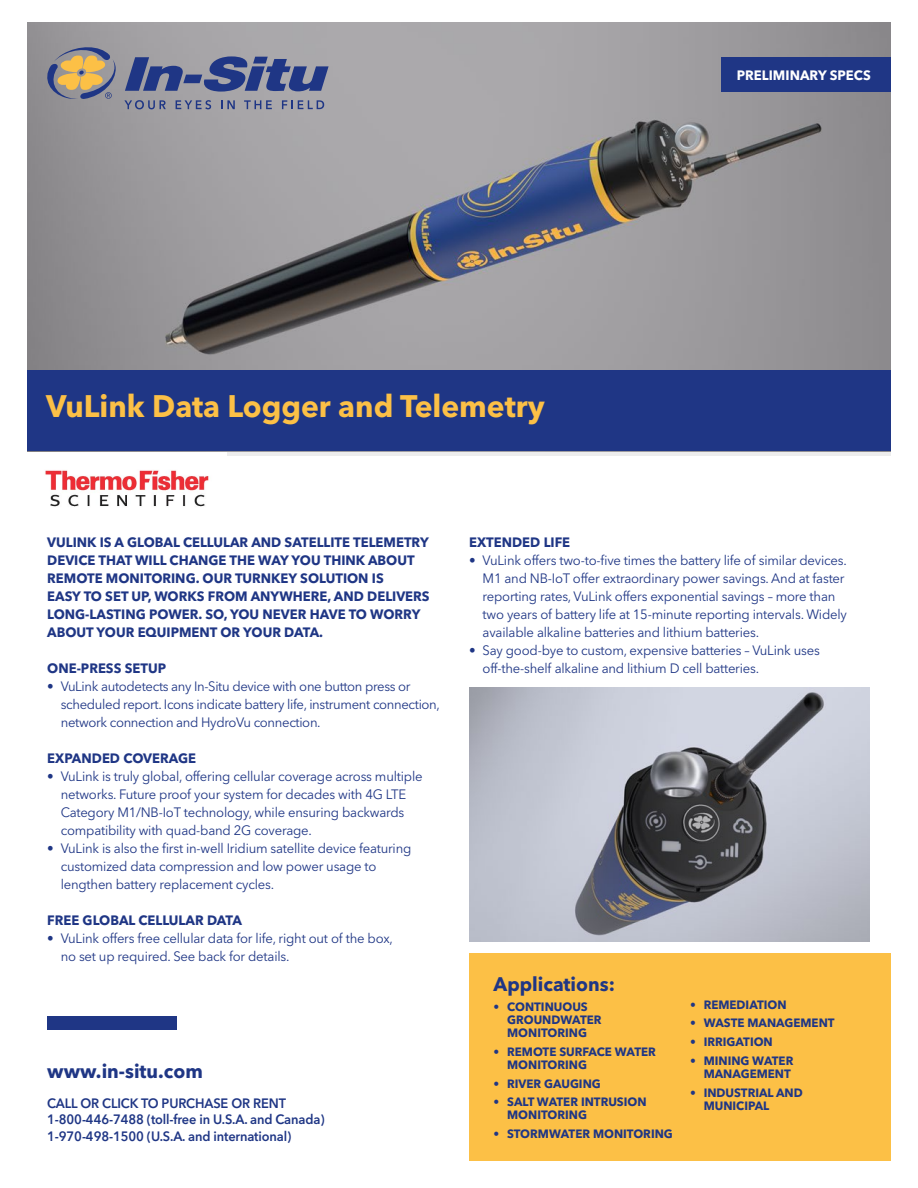
<style>
.page{position:relative;width:918px;height:1188px;background:#fff}
.page>*{position:absolute;margin:0;border:0;box-sizing:border-box;transform-origin:0 0}
.t1{font:700 30.9px "Avenir Next LT Pro";color:#fcc046}
.t2{font:700 19.5px "Avenir Next LT Pro";color:#1f3685}
.t3{font:13.5px/18px "Avenir Next LT Pro";letter-spacing:-.015em;color:#1f3685}
.t4{font:700 13.5px/18px "Avenir Next LT Pro";color:#1f3685}
.t5{font:600 13.5px/16.5px "Avenir Next LT Pro";letter-spacing:-.01em;color:#1f3685;scale:.95 1}
.t6{font:700 13.5px "Avenir Next LT Pro";color:#fff}
.t7{font:700 12px/13.2px "Avenir Next LT Pro";color:#1f3685}
</style>
<div class="page">
<div style="left:47px;top:1016px;width:130px;height:14px;background:#1f3685"></div>
<img style="left:27px;top:22px;width:864px;height:348px">
<div style="left:469px;top:954px;width:422px;height:207px;background:#fcc046"></div>
<div style="left:27px;top:370px;width:864px;height:81px;background:#1f3685"></div>
<img style="left:470px;top:688px;width:399px;height:254px">
<div style="left:721px;top:57px;width:170px;height:35px;background:#1f3685"></div>
<svg style="left:124px;top:100px;width:42px;height:9px"></svg>
<svg style="left:176px;top:100px;width:35px;height:9px"></svg>
<svg style="left:221px;top:100px;width:14px;height:9px"></svg>
<svg style="left:244px;top:100px;width:28px;height:9px"></svg>
<svg style="left:282px;top:100px;width:42px;height:9px"></svg>
<svg style="left:125px;top:56px;width:204px;height:36px"></svg>
<svg style="left:47px;top:47px;width:69px;height:52px"></svg>
<img style="left:45px;top:470px;width:164px;height:37px">
<h1 class="t1" style="left:46px;top:387px;width:500px">VuLink Data Logger and Telemetry</h1>
<p class="t6" style="left:737px;top:67px;width:135px">PRELIMINARY SPECS</p>
<p class="t4" style="left:47px;top:534px;width:384px">VULINK IS A GLOBAL CELLULAR AND SATELLITE TELEMETRY DEVICE THAT WILL CHANGE THE WAY YOU THINK ABOUT REMOTE MONITORING. OUR TURNKEY SOLUTION IS<br>EASY TO SET UP, WORKS FROM ANYWHERE, AND DELIVERS LONG-LASTING POWER. SO, YOU NEVER HAVE TO WORRY ABOUT YOUR EQUIPMENT OR YOUR DATA.</p>
<p class="t4" style="left:47px;top:660px;width:120px">ONE-PRESS SETUP</p>
<p class="t3" style="left:61px;top:678px;width:381px;text-indent:-14px">• VuLink autodetects any In-Situ device with one button press or scheduled report. Icons indicate battery life, instrument connection, network connection and HydroVu connection.</p>
<p class="t4" style="left:47px;top:750px;width:150px">EXPANDED COVERAGE</p>
<p class="t3" style="left:61px;top:768px;width:363px;text-indent:-14px">• VuLink is truly global, offering cellular coverage across multiple networks. Future proof your system for decades with 4G LTE Category M1/NB-IoT technology, while ensuring backwards compatibility with quad-band 2G coverage.</p>
<p class="t3" style="left:61px;top:840px;width:352px;text-indent:-14px">• VuLink is also the first in-well Iridium satellite device featuring customized data compression and low power usage to lengthen battery replacement cycles.</p>
<p class="t4" style="left:47px;top:912px;width:196px">FREE GLOBAL CELLULAR DATA</p>
<p class="t3" style="left:61px;top:930px;width:334px;text-indent:-14px">• VuLink offers free cellular data for life, right out of the box, no set up required. See back for details.</p>
<h2 class="t2" style="left:47px;top:1059px;width:157px">www.in-situ.com</h2>
<p class="t5" style="left:47px;top:1095px;width:293px">CALL OR CLICK TO PURCHASE OR RENT<br>1-800-446-7488 (toll-free in U.S.A. and Canada)<br>1-970-498-1500 (U.S.A. and international)</p>
<p class="t4" style="left:469px;top:534px;width:103px">EXTENDED LIFE</p>
<p class="t3" style="left:483px;top:552px;width:366px;text-indent:-14px">• VuLink offers two-to-five times the battery life of similar devices.<br>M1 and NB-IoT offer extraordinary power savings. And at faster reporting rates, VuLink offers exponential savings – more than two years of battery life at 15-minute reporting intervals. Widely available alkaline batteries and lithium batteries.</p>
<p class="t3" style="left:483px;top:642px;width:339px;text-indent:-14px">• Say good-bye to custom, expensive batteries – VuLink uses off-the-shelf alkaline and lithium D cell batteries.</p>
<h2 class="t2" style="left:494px;top:972px;width:123px">Applications:</h2>
<p class="t7" style="left:507px;top:1000px;width:96px;text-indent:-14px">• CONTINUOUS<br>GROUNDWATER<br>MONITORING</p>
<p class="t7" style="left:507px;top:1045px;width:150px;text-indent:-14px">• REMOTE SURFACE WATER<br>MONITORING</p>
<p class="t7" style="left:494px;top:1077px;width:109px">• RIVER GAUGING</p>
<p class="t7" style="left:507px;top:1095px;width:141px;text-indent:-14px">• SALT WATER INTRUSION<br>MONITORING</p>
<p class="t7" style="left:494px;top:1127px;width:181px">• STORMWATER MONITORING</p>
<p class="t7" style="left:690px;top:998px;width:98px">• REMEDIATION</p>
<p class="t7" style="left:690px;top:1017px;width:146px">• WASTE MANAGEMENT</p>
<p class="t7" style="left:690px;top:1035px;width:84px">• IRRIGATION</p>
<p class="t7" style="left:690px;top:1054px;width:105px;text-align:right">• MINING WATER<br>MANAGEMENT</p>
<p class="t7" style="left:704px;top:1086px;width:101px;text-indent:-14px">• INDUSTRIAL AND<br>MUNICIPAL</p>
</div>
